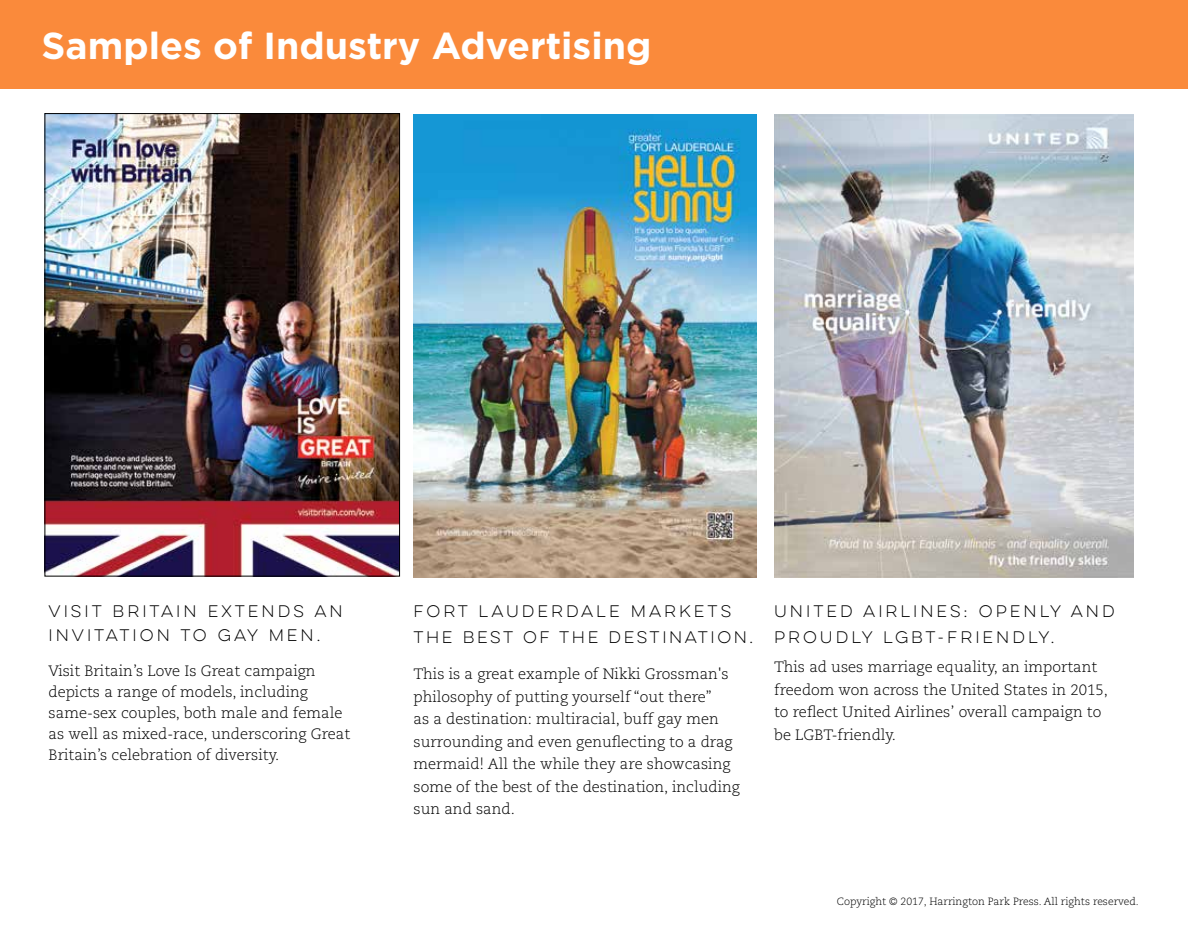
<style>
.page{position:relative;width:1188px;height:951px;background:#fff}
.page>*{position:absolute;margin:0;border:0;box-sizing:border-box;transform-origin:0 0}
.t1{font:700 37.5px "Gotham";color:#fff}
.t2{font:300 15px/22.5px "Caecilia";color:#000}
.t3{font:15px/24px "Lulo Clean One";color:#000}
.t4{font:15px/25.5px "Lulo Clean One";letter-spacing:-.03em;color:#000}
.t5{font:300 10.5px "Caecilia";color:#000}
</style>
<div class="page">
<div style="left:0;top:0;width:1188px;height:88px;background:#fa8a3b"></div>
<img style="left:47px;top:115px;width:351px;height:459px">
<img style="left:414px;top:114px;width:342px;height:463px">
<img style="left:774px;top:114px;width:360px;height:463px">
<h1 class="t1" style="left:42px;top:24px;width:611px">Samples of Industry Advertising</h1>
<p class="t3" style="left:49px;top:599px;width:299px">VISIT BRITAIN EXTENDS AN<br>INVITATION TO GAY MEN.</p>
<p class="t2" style="left:49px;top:660px;width:303px;line-height:21px">Visit Britain’s Love Is Great campaign depicts a range of models, including same-sex couples, both male and female as well as mixed-race, underscoring Great Britain’s celebration of diversity.</p>
<p class="t4" style="left:414px;top:598px;width:344px">FORT LAUDERDALE MARKETS<br>THE BEST OF THE DESTINATION.</p>
<p class="t2" style="left:414px;top:663px;width:328px">This is a great example of Nikki Grossman's philosophy of putting yourself “out there”<br>as a destination: multiracial, buff gay men surrounding and even genuflecting to a drag mermaid! All the while they are showcasing some of the best of the destination, including sun and sand.</p>
<p class="t3" style="left:774px;top:598px;width:345px;line-height:25.5px">UNITED AIRLINES: OPENLY AND<br>PROUDLY LGBT-FRIENDLY.</p>
<p class="t2" style="left:774px;top:656px;width:335px">This ad uses marriage equality, an important freedom won across the United States in 2015, to reflect United Airlines’ overall campaign to be LGBT-friendly.</p>
<p class="t5" style="left:837px;top:895px;width:303px">Copyright © 2017, Harrington Park Press. All rights reserved.</p>
</div>
